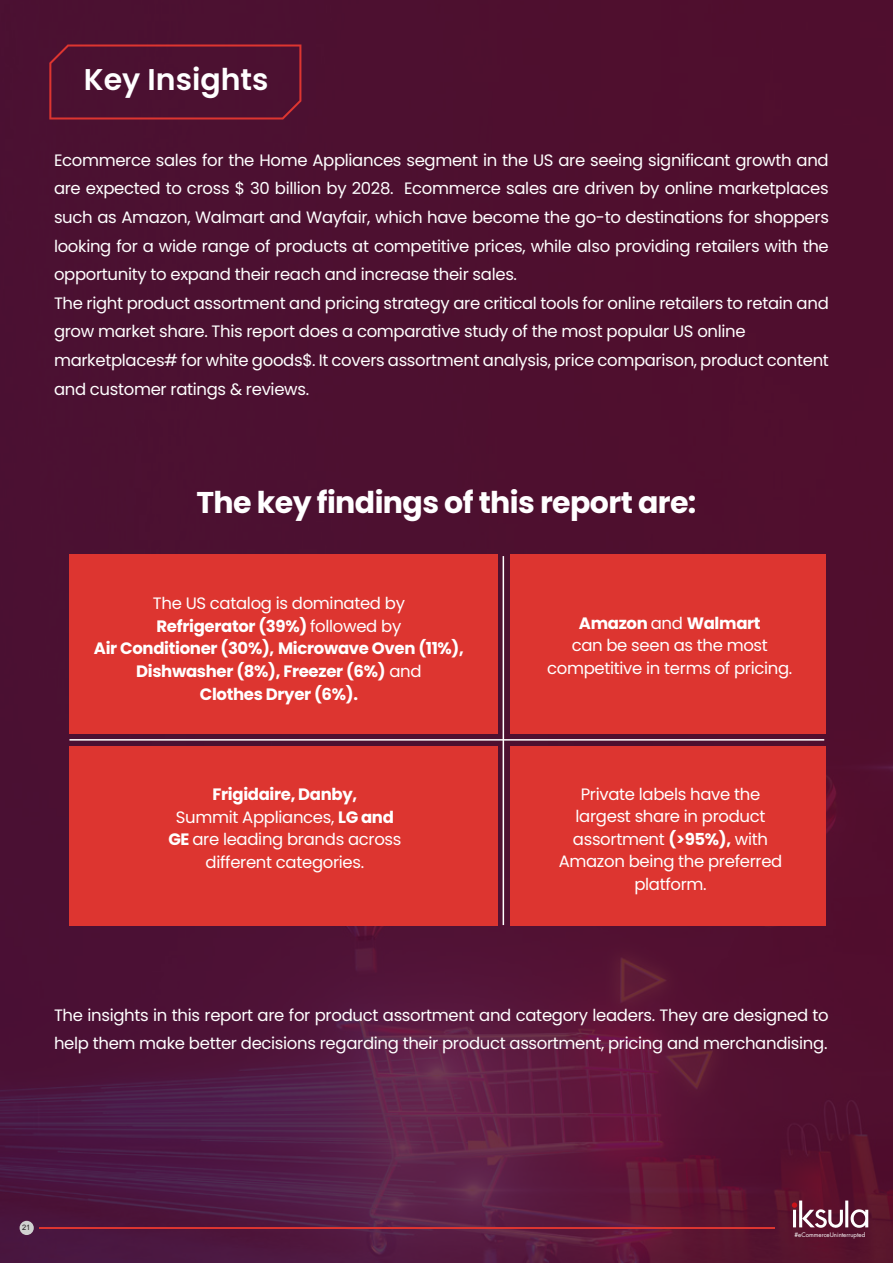
<style>
.page{position:relative;width:893px;height:1263px;background:#fff}
.page>*{position:absolute;margin:0;border:0;box-sizing:border-box;transform-origin:0 0}
.t1{font:700 30px "Poppins";letter-spacing:-.02em;color:#fff}
.t2{font:600 30px "Poppins";color:#fff}
.t3{font:16.5px/28.7px "Poppins";letter-spacing:-.02em;color:#fff;text-align:center}
.t4{font:700 16.5px/22.6px "Poppins";letter-spacing:-.02em;color:#fff;text-align:center}
.t5{font:7.5px "Arial";color:#231f20}
.t6{font:6px "Futura LT";color:#fff}
.s1{font-weight:400}
.s2{font-weight:700}
</style>
<div class="page">
<img style="left:0;top:0;width:893px;height:1263px">
<svg style="left:49px;top:44px;width:252px;height:76px;background:#541230"></svg>
<hr style="left:39px;top:1227px;width:736px;height:1px;background:#dd3530">
<svg style="left:792px;top:1200px;width:76px;height:28px"></svg>
<div style="left:20px;top:1221px;width:14px;height:14px;background:#d0d1d0;border-radius:50%"></div>
<div style="left:69px;top:554px;width:429px;height:180px;background:#dd3530"></div>
<div style="left:510px;top:554px;width:315px;height:180px;background:#dd3530"></div>
<div style="left:69px;top:746px;width:429px;height:180px;background:#dd3530"></div>
<div style="left:510px;top:746px;width:315px;height:180px;background:#dd3530"></div>
<hr style="left:503px;top:556px;width:1px;height:369px;background:#fff">
<hr style="left:69px;top:739px;width:755px;height:2px;background:#fff">
<h1 class="t2" style="left:84px;top:62px;width:186px">Key Insights</h1>
<p class="t3" style="left:54px;top:146px;width:776px;text-align:left">Ecommerce sales for the Home Appliances segment in the US are seeing significant growth and are expected to cross $ 30 billion by 2028. Ecommerce sales are driven by online marketplaces such as Amazon, Walmart and Wayfair, which have become the go-to destinations for shoppers looking for a wide range of products at competitive prices, while also providing retailers with the opportunity to expand their reach and increase their sales.<br>The right product assortment and pricing strategy are critical tools for online retailers to retain and grow market share. This report does a comparative study of the most popular US online marketplaces# for white goods$. It covers assortment analysis, price comparison, product content and customer ratings &amp; reviews.</p>
<h1 class="t1" style="left:196px;top:486px;width:501px">The key findings of this report are:</h1>
<p class="t4" style="left:94px;top:592px;width:371px"><span class="s1">The US catalog is dominated by<br></span>Refrigerator (39%) <span class="s1">followed by<br></span>Air Conditioner (30%), Microwave Oven (11%),<br>Dishwasher (8%), Freezer (6%) <span class="s1">and<br></span>Clothes Dryer (6%).</p>
<p class="t3" style="left:547px;top:611px;width:247px;line-height:22.6px"><span class="s2">Amazon</span> and <span class="s2">Walmart<br></span>can be seen as the most competitive in terms of pricing.</p>
<p class="t3" style="left:168px;top:783px;width:235px;line-height:22.6px"><span class="s2">Frigidaire, Danby,<br></span>Summit Appliances, <span class="s2">LG and<br>GE</span> are leading brands across different categories.</p>
<p class="t3" style="left:559px;top:782px;width:225px;line-height:22.6px">Private labels have the largest share in product assortment <span class="s2">(&gt;95%),</span> with<br>Amazon being the preferred platform.</p>
<p class="t3" style="left:54px;top:1001px;width:776px;text-align:left">The insights in this report are for product assortment and category leaders. They are designed to help them make better decisions regarding their product assortment, pricing and merchandising.</p>
<p class="t5" style="left:22px;top:1223px;width:10px">21</p>
<p class="t6" style="left:795px;top:1231px;width:72px">#eCommerceUninterrupted</p>
</div>
